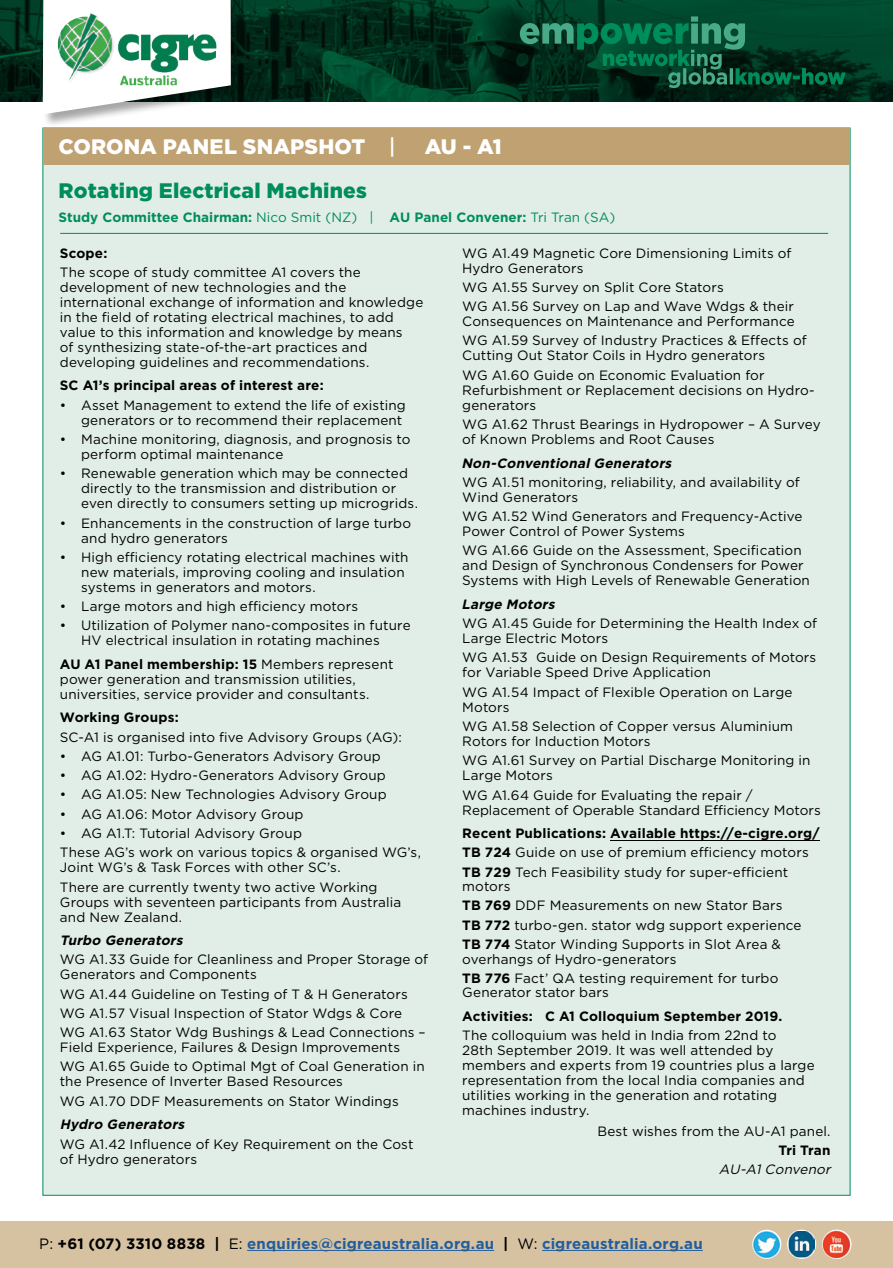
<style>
.page{position:relative;width:893px;height:1268px;background:#fff}
.page>*{position:absolute;margin:0;border:0;box-sizing:border-box;transform-origin:0 0}
.t1{font:900 21px "Gotham";letter-spacing:.01em;color:#008d5c}
.t2{font:900 21px "Gotham";letter-spacing:.005em;color:#fff}
.t3{font:700 15px "Gotham";letter-spacing:.01em;color:#215e9e}
.t4{font:13.5px/15px "Gotham";letter-spacing:.01em;color:#000}
.t5{font:700 13.5px "Gotham";letter-spacing:.015em;color:#000}
.t6{font:italic 700 13.5px "Gotham";color:#000}
.t7{font:700 13.5px "Gotham";color:#008d5c}
.t8{font:italic 13.5px "Gotham";color:#000}
.s1{font-weight:500}
.s2{font-weight:400}
.s3{font-weight:700}
.s4{font-weight:400;color:#000}
.s5{color:#000}
</style>
<div class="page">
<div style="left:43px;top:128px;width:807px;height:1067px;background:#e0eee7"></div>
<div style="left:0;top:1220px;width:893px;height:47px;background:#d6c1a1"></div>
<hr style="left:247px;top:1249px;width:247px;height:1px;background:#215e9e">
<hr style="left:542px;top:1249px;width:161px;height:1px;background:#215e9e">
<img style="left:0;top:0;width:893px;height:101px">
<div style="left:42px;top:0;width:203px;height:128px;background:#000;opacity:.35"></div>
<svg style="left:43px;top:0;width:188px;height:114px"></svg>
<img style="left:52px;top:8px;width:170px;height:81px">
<svg style="left:520px;top:16px;width:326px;height:72px"></svg>
<div style="left:43px;top:128px;width:807px;height:37px;background:#c0a171"></div>
<hr style="left:60px;top:233px;width:768px;height:1px;background:#008d5c">
<img style="left:752px;top:1229px;width:29px;height:29px;border-radius:15px">
<svg style="left:787px;top:1229px;width:29px;height:29px"></svg>
<img style="left:788px;top:1230px;width:27px;height:27px">
<img style="left:822px;top:1229px;width:29px;height:29px;border-radius:15px">
<hr style="left:610px;top:839px;width:210px;height:1px;background:#000">
<h1 class="t2" style="left:58px;top:132px;width:339px">CORONA PANEL SNAPSHOT <span class="s1">|</span></h1>
<h1 class="t2" style="left:425px;top:132px;width:78px">AU - A1</h1>
<h1 class="t1" style="left:59px;top:176px;width:310px">Rotating Electrical Machines</h1>
<p class="t7" style="left:59px;top:208px;width:558px">Study Committee Chairman: <span class="s2">Nico Smit (NZ) |</span> AU Panel Convener: <span class="s2">Tri Tran (SA)</span></p>
<p class="t5" style="left:60px;top:244px;width:49px">Scope:</p>
<p class="t4" style="left:60px;top:264px;width:365px">The scope of study committee A1 covers the development of new technologies and the international exchange of information and knowledge in the field of rotating electrical machines, to add value to this information and knowledge by means<br>of synthesizing state-of-the-art practices and developing guidelines and recommendations.</p>
<p class="t5" style="left:60px;top:376px;width:265px">SC A1’s principal areas of interest are:</p>
<p class="t4" style="left:60px;top:397px;width:347px;text-align:right">• Asset Management to extend the life of existing generators or to recommend their replacement</p>
<p class="t4" style="left:81px;top:431px;width:331px;text-indent:-21px">• Machine monitoring, diagnosis, and prognosis to perform optimal maintenance</p>
<p class="t4" style="left:81px;top:465px;width:338px;text-indent:-21px">• Renewable generation which may be connected directly to the transmission and distribution or even directly to consumers setting up microgrids.</p>
<p class="t4" style="left:81px;top:515px;width:332px;text-indent:-21px">• Enhancements in the construction of large turbo and hydro generators</p>
<p class="t4" style="left:81px;top:549px;width:329px;text-indent:-21px">• High efficiency rotating electrical machines with new materials, improving cooling and insulation systems in generators and motors.</p>
<p class="t4" style="left:60px;top:598px;width:300px">• Large motors and high efficiency motors</p>
<p class="t4" style="left:81px;top:617px;width:331px;text-indent:-21px">• Utilization of Polymer nano-composites in future<br>HV electrical insulation in rotating machines</p>
<p class="t4" style="left:60px;top:656px;width:335px"><span class="s3">AU A1 Panel membership: 15</span> Members represent power generation and transmission utilities, universities, service provider and consultants.</p>
<p class="t5" style="left:60px;top:708px;width:120px">Working Groups:</p>
<p class="t4" style="left:60px;top:729px;width:343px">SC-A1 is organised into five Advisory Groups (AG):</p>
<p class="t4" style="left:60px;top:748px;width:322px">• AG A1.01: Turbo-Generators Advisory Group</p>
<p class="t4" style="left:60px;top:767px;width:327px">• AG A1.02: Hydro-Generators Advisory Group</p>
<p class="t4" style="left:60px;top:786px;width:328px">• AG A1.05: New Technologies Advisory Group</p>
<p class="t4" style="left:60px;top:806px;width:245px">• AG A1.06: Motor Advisory Group</p>
<p class="t4" style="left:60px;top:823px;width:363px;line-height:19.2px">• AG A1.T: Tutorial Advisory Group<br>These AG’s work on various topics &amp; organised WG’s,</p>
<p class="t4" style="left:60px;top:857px;width:319px;line-height:19.2px">Joint WG’s &amp; Task Forces with other SC’s.<br>There are currently twenty two active Working</p>
<p class="t4" style="left:60px;top:893px;width:343px">Groups with seventeen participants from Australia and New Zealand.</p>
<p class="t6" style="left:60px;top:931px;width:128px">Turbo Generators</p>
<p class="t4" style="left:60px;top:951px;width:370px">WG A1.33 Guide for Cleanliness and Proper Storage of<br>Generators and Components</p>
<p class="t4" style="left:60px;top:983px;width:367px;line-height:19.2px">WG A1.44 Guideline on Testing of T &amp; H Generators<br>WG A1.57 Visual Inspection of Stator Wdgs &amp; Core<br>WG A1.63 Stator Wdg Bushings &amp; Lead Connections –</p>
<p class="t4" style="left:60px;top:1037px;width:366px;line-height:19.2px">Field Experience, Failures &amp; Design Improvements<br>WG A1.65 Guide to Optimal Mgt of Coal Generation in</p>
<p class="t4" style="left:60px;top:1071px;width:340px;line-height:19.2px">the Presence of Inverter Based Resources<br>WG A1.70 DDF Measurements on Stator Windings</p>
<p class="t6" style="left:60px;top:1115px;width:130px">Hydro Generators</p>
<p class="t4" style="left:60px;top:1135px;width:355px">WG A1.42 Influence of Key Requirement on the Cost of Hydro generators</p>
<p class="t4" style="left:462px;top:245px;width:331px">WG A1.49 Magnetic Core Dimensioning Limits of<br>Hydro Generators</p>
<p class="t4" style="left:462px;top:277px;width:333px;line-height:19.2px">WG A1.55 Survey on Split Core Stators<br>WG A1.56 Survey on Lap and Wave Wdgs &amp; their</p>
<p class="t4" style="left:462px;top:311px;width:346px;line-height:19.2px">Consequences on Maintenance and Performance<br>WG A1.59 Survey of Industry Practices &amp; Effects of</p>
<p class="t4" style="left:462px;top:346px;width:304px;line-height:19.2px">Cutting Out Stator Coils in Hydro generators<br>WG A1.60 Guide on Economic Evaluation for</p>
<p class="t4" style="left:462px;top:382px;width:354px">Refurbishment or Replacement decisions on Hydro&shy;generators</p>
<p class="t4" style="left:462px;top:416px;width:360px">WG A1.62 Thrust Bearings in Hydropower – A Survey of Known Problems and Root Causes</p>
<p class="t6" style="left:461px;top:453px;width:215px">Non-ConventionalGenerators</p>
<p class="t4" style="left:462px;top:474px;width:339px">WG A1.51 monitoring, reliability, and availability of<br>Wind Generators</p>
<p class="t4" style="left:462px;top:508px;width:342px">WG A1.52 Wind Generators and Frequency-Active<br>Power Control of Power Systems</p>
<p class="t4" style="left:462px;top:542px;width:349px">WG A1.66 Guide on the Assessment, Specification and Design of Synchronous Condensers for Power<br>Systems with High Levels of Renewable Generation</p>
<p class="t6" style="left:461px;top:595px;width:98px">Large Motors</p>
<p class="t4" style="left:462px;top:615px;width:356px">WG A1.45 Guide for Determining the Health Index of<br>Large Electric Motors</p>
<p class="t4" style="left:462px;top:649px;width:356px">WG A1.53 Guide on Design Requirements of Motors for Variable Speed Drive Application</p>
<p class="t4" style="left:462px;top:684px;width:332px">WG A1.54 Impact of Flexible Operation on Large<br>Motors</p>
<p class="t4" style="left:462px;top:718px;width:332px">WG A1.58 Selection of Copper versus Aluminium<br>Rotors for Induction Motors</p>
<p class="t4" style="left:462px;top:752px;width:350px">WG A1.61 Survey on Partial Discharge Monitoring in<br>Large Motors</p>
<p class="t4" style="left:462px;top:786px;width:360px">WG A1.64 Guide for Evaluating the repair /<br>Replacement of Operable Standard Efficiency Motors</p>
<p class="t4" style="left:462px;top:823px;width:359px;line-height:19.2px"><span class="s3">Recent Publications: Available https://e-cigre.org/<br>TB 724</span> Guide on use of premium efficiency motors<br><span class="s3">TB 729</span> Tech Feasibility study for super-efficient</p>
<p class="t4" style="left:462px;top:876px;width:341px;line-height:19.2px">motors<br><span class="s3">TB 769</span> DDF Measurements on new Stator Bars <span class="s3">TB 772</span> turbo-gen. stator wdg support experience <span class="s3">TB 774</span> Stator Winding Supports in Slot Area &amp;</p>
<p class="t4" style="left:462px;top:948px;width:318px;line-height:19.2px">overhangs of Hydro-generators<br><span class="s3">TB 776</span> Fact’ QA testing requirement for turbo</p>
<p class="t4" style="left:462px;top:984px;width:148px">Generator stator bars</p>
<p class="t5" style="left:462px;top:1007px;width:322px">Activities: C A1 Colloquium September 2019.</p>
<p class="t4" style="left:462px;top:1027px;width:354px">The colloquium was held in India from 22nd to<br>28th September 2019. It was well attended by members and experts from 19 countries plus a large representation from the local India companies and utilities working in the generation and rotating machines industry.</p>
<p class="t4" style="left:597px;top:1122px;width:235px">Best wishes from the AU-A1 panel.</p>
<p class="t5" style="left:778px;top:1140px;width:54px">Tri Tran</p>
<p class="t8" style="left:719px;top:1160px;width:117px">AU-A1Convenor</p>
<p class="t3" style="left:39px;top:1233px;width:665px"><span class="s4">P:</span> <span class="s5">+61 (07) 3310 8838 |</span> <span class="s4">E:</span> enquiries@cigreaustralia.org.au <span class="s5">|</span> <span class="s4">W:</span> cigreaustralia.org.au</p>
</div>
